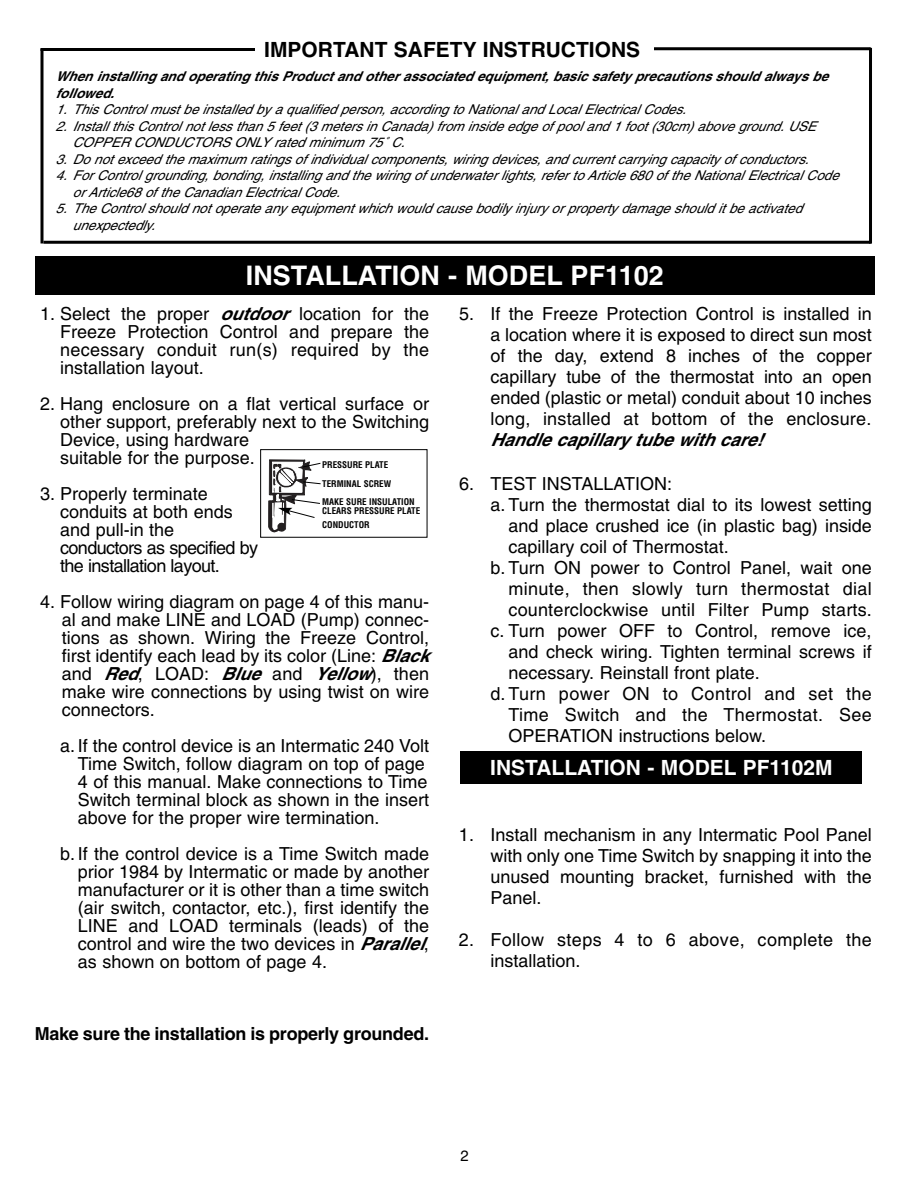
<style>
.page{position:relative;width:918px;height:1188px;background:#fff}
.page>*{position:absolute;margin:0;border:0;box-sizing:border-box;transform-origin:0 0}
.t1{font:700 27px "Helvetica";color:#fff}
.t2{font:700 21px "Helvetica";color:#000}
.t3{font:700 21px "Helvetica";color:#fff}
.t4{font:18px/18px "Helvetica";color:#000;text-align:justify}
.t5{font:18px/21px "Helvetica";letter-spacing:.02em;color:#000}
.t6{font:18px/18px "Helvetica";letter-spacing:-.02em;color:#000}
.t7{font:700 18px "Helvetica";letter-spacing:-.015em;color:#000}
.t8{font:italic 700 18px "Helvetica";color:#000}
.t9{font:15px "Helvetica";color:#000}
.t10{font:italic 13.5px/16.5px "Helvetica";color:#000}
.t11{font:italic 700 13.5px/16.5px "Helvetica";color:#000}
.t12{font:700 condensed 9px/19.5px "Helvetica";color:#000}
.s1{font-weight:700;font-style:italic}
</style>
<div class="page">
<hr style="left:40px;top:48px;width:215px;height:3px;background:#000">
<hr style="left:654px;top:47px;width:217px;height:3px;background:#000">
<hr style="left:44px;top:241px;width:827px;height:3px;background:#000">
<hr style="left:41px;top:49px;width:3px;height:194px;background:#000">
<hr style="left:869px;top:48px;width:3px;height:196px;background:#000">
<div style="left:35px;top:256px;width:840px;height:39px;background:#000"></div>
<div style="left:260px;top:449px;width:167px;height:89px;border:1px solid #000"></div>
<div style="left:460px;top:751px;width:402px;height:33px;background:#000"></div>
<svg style="left:261px;top:450px;width:73px;height:87px"></svg>
<p class="t2" style="left:264px;top:42px;width:378px">IMPORTANT SAFETY INSTRUCTIONS</p>
<p class="t11" style="left:55px;top:69px;width:774px">When installing and operating this Product and other associated equipment, basic safety precautions should always be followed.</p>
<p class="t10" style="left:56px;top:103px;width:635px">1. This Control must be installed by a qualified person, according to National and Local Electrical Codes.</p>
<p class="t10" style="left:72px;top:119px;width:745px;text-indent:-17px">2. Install this Control not less than 5 feet (3 meters in Canada) from inside edge of pool and 1 foot (30cm) above ground. USE<br>COPPER CONDUCTORS ONLY rated minimum 75˚ C.</p>
<p class="t10" style="left:56px;top:152px;width:757px">3. Do not exceed the maximum ratings of individual components, wiring devices, and current carrying capacity of conductors.</p>
<p class="t10" style="left:73px;top:169px;width:768px;text-indent:-17px">4. For Control grounding, bonding, installing and the wiring of underwater lights, refer to Article 680 of the National Electrical Code or Article68 of the Canadian Electrical Code.</p>
<p class="t10" style="left:73px;top:202px;width:731px;text-indent:-17px">5. The Control should not operate any equipment which would cause bodily injury or property damage should it be activated unexpectedly.</p>
<h1 class="t1" style="left:246px;top:265px;width:419px">INSTALLATION - MODEL PF1102</h1>
<p class="t4" style="left:60px;top:306px;width:370px;text-indent:-20px">1. Select the proper <span class="s1">outdoor</span> location for the Freeze Protection Control and prepare the necessary conduit run(s) required by the installation layout.</p>
<p class="t4" style="left:60px;top:396px;width:370px;text-align:left;text-indent:-20px">2. Hang enclosure on a flat vertical surface or other support, preferably next to the Switching Device, using hardware<br>suitable for the purpose.</p>
<p class="t6" style="left:60px;top:486px;width:199px;text-indent:-20px">3. Properly terminate conduits at both ends and pull-in the conductors as specified by the installation layout.</p>
<p class="t4" style="left:62px;top:594px;width:369px;text-indent:-21px">4. Follow wiring diagram on page 4 of this manu&shy;al and make LINE and LOAD (Pump) connec&shy;tions as shown. Wiring the Freeze Control, first identify each lead by its color (Line: <span class="s1">Black </span>and <span class="s1">Red</span>, LOAD: <span class="s1">Blue</span> and <span class="s1">Yellow</span>), then make wire connections by using twist on wire connectors.</p>
<p class="t4" style="left:78px;top:738px;width:353px;text-align:left;text-indent:-18px">a. If the control device is an Intermatic 240 Volt Time Switch, follow diagram on top of page 4 of this manual. Make connections to Time Switch terminal block as shown in the insert above for the proper wire termination.</p>
<p class="t4" style="left:78px;top:846px;width:353px;text-indent:-18px">b. If the control device is a Time Switch made prior 1984 by Intermatic or made by another manufacturer or it is other than a time switch (air switch, contactor, etc.), first identify the LINE and LOAD terminals (leads) of the control and wire the two devices in <span class="s1">Parallel</span>, as shown on bottom of page 4.</p>
<p class="t4" style="left:490px;top:305px;width:383px;line-height:21px;text-indent:-32px">5. If the Freeze Protection Control is installed in a location where it is exposed to direct sun most of the day, extend 8 inches of the copper capillary tube of the thermostat into an open ended (plastic or metal) conduit about 10 inches long, installed at bottom of the enclosure.</p>
<p class="t8" style="left:490px;top:433px;width:274px">Handle capillary tube with care!</p>
<p class="t4" style="left:459px;top:476px;width:215px">6. TEST INSTALLATION:</p>
<p class="t4" style="left:490px;top:497px;width:383px">a. Turn the thermostat dial to its lowest setting</p>
<p class="t4" style="left:508px;top:518px;width:365px">and place crushed ice (in plastic bag) inside</p>
<p class="t4" style="left:508px;top:539px;width:222px">capillary coil of Thermostat.</p>
<p class="t4" style="left:490px;top:560px;width:383px">b. Turn ON power to Control Panel, wait one</p>
<p class="t5" style="left:508px;top:579px;width:365px">minute, then slowly turn thermostat dial</p>
<p class="t4" style="left:508px;top:602px;width:365px">counterclockwise until Filter Pump starts.</p>
<p class="t4" style="left:490px;top:623px;width:382px">c. Turn power OFF to Control, remove ice,</p>
<p class="t4" style="left:508px;top:644px;width:365px">and check wiring. Tighten terminal screws if</p>
<p class="t4" style="left:508px;top:665px;width:253px">necessary. Reinstall front plate.</p>
<p class="t5" style="left:490px;top:684px;width:383px">d. Turn power ON to Control and set the</p>
<p class="t5" style="left:508px;top:705px;width:365px">Time Switch and the Thermostat. See</p>
<p class="t4" style="left:508px;top:728px;width:259px">OPERATION instructions below.</p>
<p class="t12" style="left:322px;top:455px;width:70px">PRESSURE PLATE<br>TERMINAL SCREW</p>
<p class="t12" style="left:322px;top:498px;width:99px;line-height:9px">MAKE SURE INSULATION<br>CLEARS PRESSURE PLATE</p>
<p class="t12" style="left:322px;top:515px;width:49px">CONDUCTOR</p>
<p class="t3" style="left:490px;top:759px;width:344px">INSTALLATION - MODEL PF1102M</p>
<p class="t4" style="left:490px;top:825px;width:383px;line-height:21px;text-indent:-31px">1. Install mechanism in any Intermatic Pool Panel with only one Time Switch by snapping it into the unused mounting bracket, furnished with the Panel.</p>
<p class="t5" style="left:490px;top:930px;width:383px;text-indent:-32px">2. Follow steps 4 to 6 above, complete the installation.</p>
<p class="t7" style="left:35px;top:1027px;width:396px">Make sure the installation is properly grounded.</p>
<p class="t9" style="left:460px;top:1150px;width:10px">2</p>
</div>
